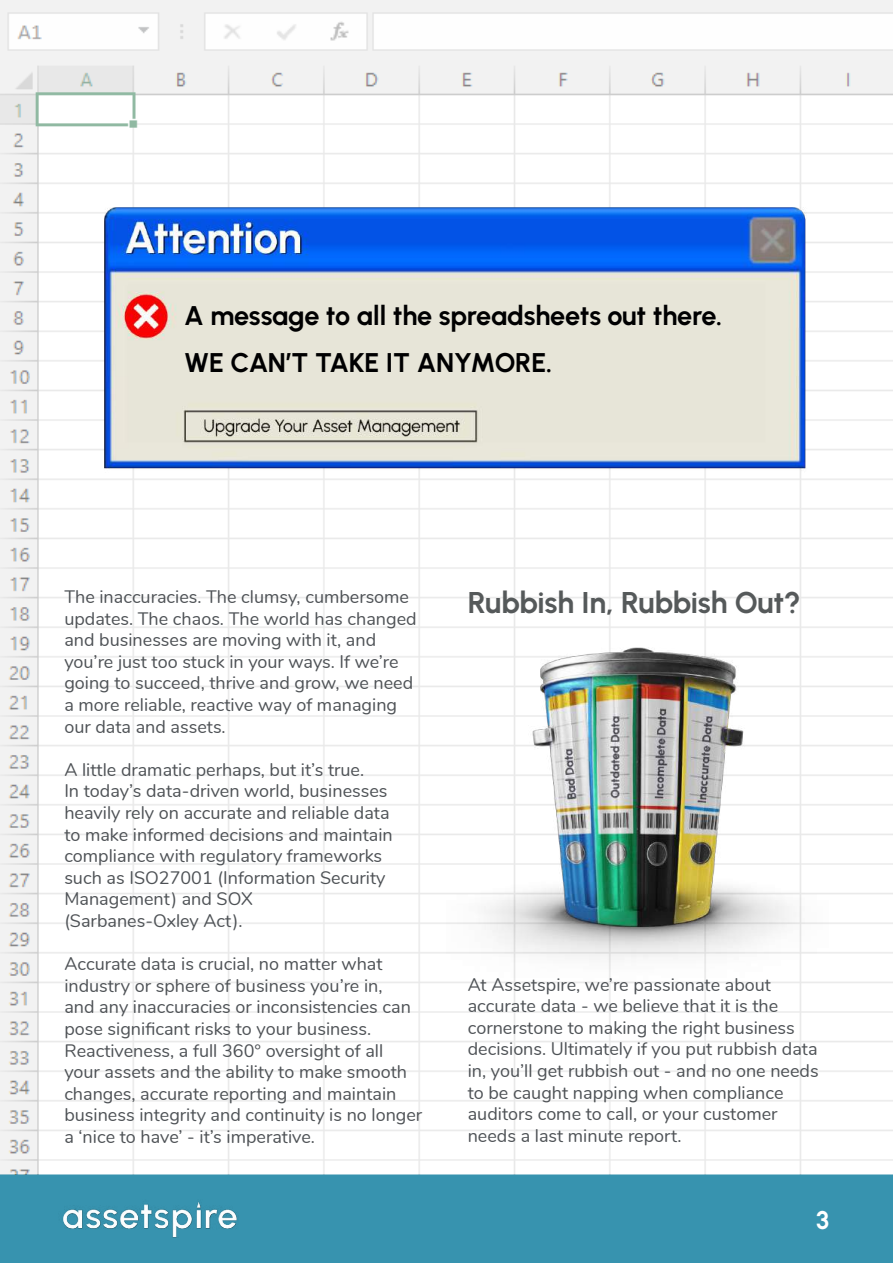
<style>
.page{position:relative;width:893px;height:1263px;background:#fff}
.page>*{position:absolute;margin:0;border:0;box-sizing:border-box;transform-origin:0 0}
.t1{font:30px "Urbanist";letter-spacing:-.01em;color:#55595a}
.t2{font:27px/46.5px "Urbanist";letter-spacing:-.01em;color:#000001}
.t3{font:25.5px "Urbanist";color:#fff}
.t4{font:18px/21.6px "Nunito";color:#4e5256}
</style>
<div class="page">
<div style="left:0;top:1175px;width:893px;height:88px;background:#3793af"></div>
<img style="left:63px;top:1202px;width:174px;height:35px">
<img style="left:0;top:0;width:893px;height:1175px">
<img style="left:93px;top:198px;width:716px;height:285px">
<img style="left:446px;top:631px;width:383px;height:363px">
<h2 class="t2" style="left:184px;top:292px;width:540px">A message to all the spreadsheets out there.<br>WE CAN’T TAKE IT ANYMORE.</h2>
<p class="t4" style="left:64px;top:585px;width:354px">The inaccuracies. The clumsy, cumbersome updates. The chaos. The world has changed and businesses are moving with it, and you’re just too stuck in your ways. If we’re going to succeed, thrive and grow, we need a more reliable, reactive way of managing our data and assets.</p>
<p class="t4" style="left:64px;top:758px;width:330px">A little dramatic perhaps, but it’s true.<br>In today’s data-driven world, businesses heavily rely on accurate and reliable data to make informed decisions and maintain compliance with regulatory frameworks such as ISO27001 (Information Security Management) and SOX<br>(Sarbanes-Oxley Act).</p>
<p class="t4" style="left:64px;top:952px;width:359px">Accurate data is crucial, no matter what industry or sphere of business you’re in,<br>and any inaccuracies or inconsistencies can pose significant risks to your business.<br>Reactiveness, a full 360° oversight of all your assets and the ability to make smooth changes, accurate reporting and maintain business integrity and continuity is no longer a ‘nice to have’ - it’s imperative.</p>
<h1 class="t1" style="left:468px;top:583px;width:335px">Rubbish In, Rubbish Out?</h1>
<p class="t4" style="left:468px;top:972px;width:352px">At Assetspire, we’re passionate about accurate data - we believe that it is the cornerstone to making the right business decisions. Ultimately if you put rubbish data in, you’ll get rubbish out - and no one needs to be caught napping when compliance auditors come to call, or your customer needs a last minute report.</p>
<h3 class="t3" style="left:816px;top:1203px;width:15px">3</h3>
</div>
